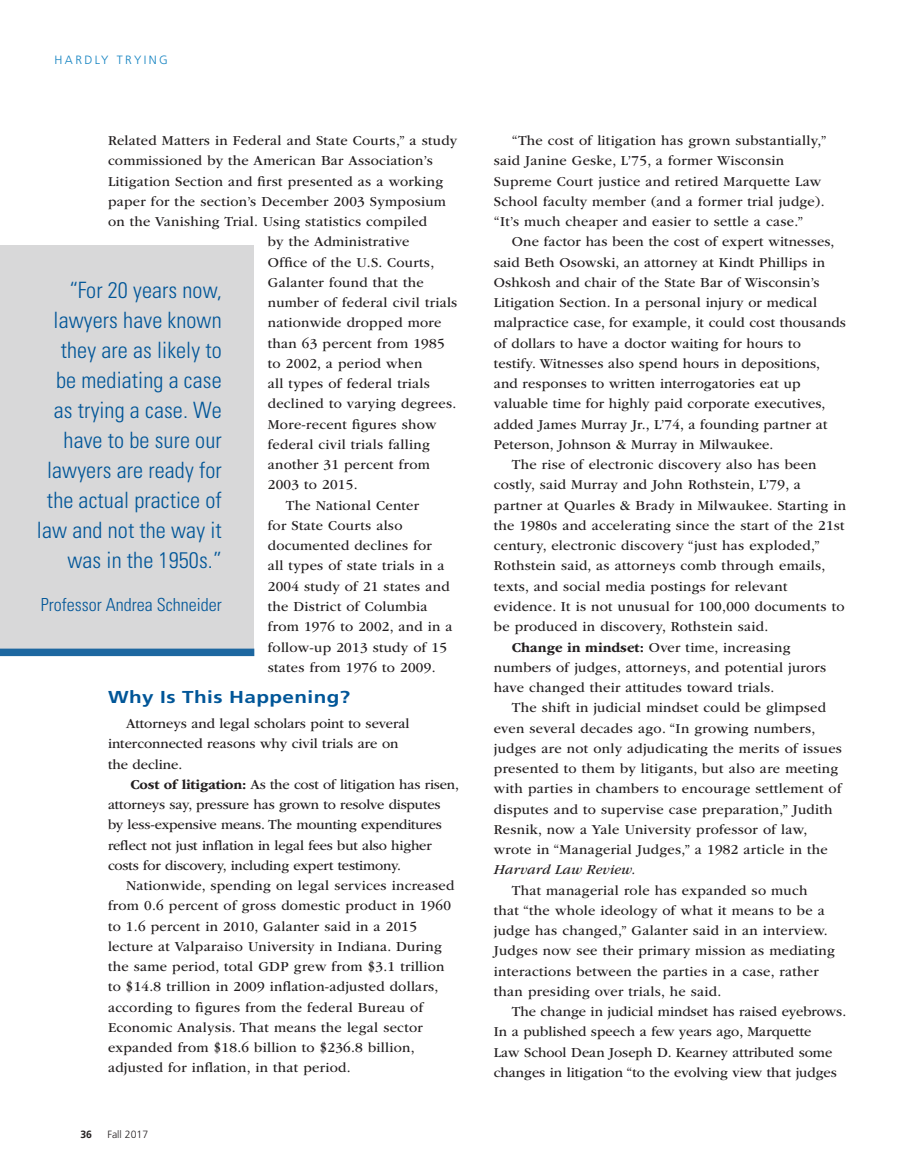
<style>
.page{position:relative;width:918px;height:1175px;background:#fff}
.page>*{position:absolute;margin:0;border:0;box-sizing:border-box;transform-origin:0 0}
.Body_GB{font:300 condensed 22.5px/30px "Univers";letter-spacing:.005em;color:#015698;text-align:right}
.Body_GB-2{font:300 condensed 18px "Univers";color:#015698}
.subhead_f12{font:700 17.25px "Frutiger LT Std";letter-spacing:.02em;color:#015698;scale:1.2 1}
.Body_GB-3{font:14.25px/20.2px "ITC Garamond Std";letter-spacing:.02em;color:#231f20}
.Body_GB-4{font:14.25px/20.2px "ITC Garamond Std";color:#231f20}
.Body_GB-5{font:14.25px/20.2px "ITC Garamond Std";letter-spacing:-.01em;color:#231f20}
.Section_heading_righ{font:300 12px "Frutiger LT Std";letter-spacing:.2em;color:#1282c1}
.Page_number_right{font:300 10.5px "Frutiger LT Std";color:#231f20}
.Page_number_right-2{font:700 10.5px "Frutiger LT Std";color:#231f20}
.s1{font-weight:700}
.s2{font-style:italic}
</style>
<div class="page">
<div style="left:0;top:245px;width:254px;height:411px;background:#d8d8d9"></div>
<div style="left:0;top:648px;width:254px;height:8px;background:#1d67a0"></div>
<p class="Section_heading_righ" style="left:55px;top:53px;width:115px">HARDLY TRYING</p>
<p class="Body_GB-3" style="left:108px;top:131px;width:351px">Related Matters in Federal and State Courts,” a study</p>
<p class="Body_GB-3" style="left:108px;top:151px;width:326px">commissioned by the American Bar Association’s</p>
<p class="Body_GB-3" style="left:108px;top:171px;width:337px">Litigation Section and first presented as a working</p>
<p class="Body_GB-3" style="left:108px;top:191px;width:340px">paper for the section’s December 2003 Symposium</p>
<p class="Body_GB-3" style="left:108px;top:212px;width:321px">on the Vanishing Trial. Using statistics compiled</p>
<p class="Body_GB-3" style="left:268px;top:232px;width:143px">by the Administrative</p>
<p class="Body_GB-3" style="left:268px;top:252px;width:168px">Office of the U.S. Courts,</p>
<p class="Body_GB-3" style="left:268px;top:272px;width:157px">Galanter found that the</p>
<p class="Body_GB-3" style="left:268px;top:293px;width:191px">number of federal civil trials</p>
<p class="Body_GB-3" style="left:268px;top:313px;width:175px">nationwide dropped more</p>
<p class="Body_GB-3" style="left:268px;top:333px;width:178px">than 63 percent from 1985</p>
<p class="Body_GB-3" style="left:268px;top:353px;width:156px">to 2002, a period when</p>
<p class="Body_GB-3" style="left:268px;top:374px;width:163px">all types of federal trials</p>
<p class="Body_GB-3" style="left:268px;top:394px;width:190px">declined to varying degrees.</p>
<p class="Body_GB-3" style="left:268px;top:414px;width:170px">More-recent figures show</p>
<p class="Body_GB-3" style="left:268px;top:434px;width:164px">federal civil trials falling</p>
<p class="Body_GB-3" style="left:268px;top:455px;width:163px">another 31 percent from</p>
<p class="Body_GB-3" style="left:268px;top:475px;width:91px">2003 to 2015.</p>
<p class="Body_GB-3" style="left:268px;top:495px;width:186px;text-indent:18px">The National Center<br>for State Courts also documented declines for<br>all types of state trials in a<br>2004 study of 21 states and the District of Columbia from 1976 to 2002, and in a follow-up 2013 study of 15 states from 1976 to 2009.</p>
<p class="subhead_f12" style="left:108px;top:687px;width:203px">Why Is This Happening?</p>
<p class="Body_GB-4" style="left:108px;top:713px;width:303px;text-indent:18px">Attorneys and legal scholars point to several interconnected reasons why civil trials are on the decline.</p>
<p class="Body_GB-5" style="left:108px;top:774px;width:353px;text-indent:22px"><span class="s1">Cost of litigation:</span> As the cost of litigation has risen, attorneys say, pressure has grown to resolve disputes by less-expensive means. The mounting expenditures reflect not just inflation in legal fees but also higher costs for discovery, including expert testimony.</p>
<p class="Body_GB-3" style="left:108px;top:875px;width:348px;text-indent:18px">Nationwide, spending on legal services increased from 0.6 percent of gross domestic product in 1960 to 1.6 percent in 2010, Galanter said in a 2015 lecture at Valparaiso University in Indiana. During the same period, total GDP grew from $3.1 trillion to $14.8 trillion in 2009 inflation-adjusted dollars, according to figures from the federal Bureau of Economic Analysis. That means the legal sector expanded from $18.6 billion to $236.8 billion, adjusted for inflation, in that period.</p>
<p class="Body_GB" style="left:37px;top:275px;width:186px">“For 20 years now, lawyers have known they are as likely to be mediating a case as trying a case. We have to be sure our lawyers are ready for the actual practice of law and not the way it was in the 1950s.”</p>
<p class="Body_GB-2" style="left:41px;top:594px;width:182px">Professor Andrea Schneider</p>
<p class="Page_number_right-2" style="left:80px;top:1128px;width:13px">36</p>
<p class="Page_number_right" style="left:107px;top:1128px;width:42px">Fall 2017</p>
<p class="Body_GB-3" style="left:494px;top:131px;width:334px;text-indent:18px">“The cost of litigation has grown substantially,” said Janine Geske, L’75, a former Wisconsin Supreme Court justice and retired Marquette Law School faculty member (and a former trial judge). “It’s much cheaper and easier to settle a case.”</p>
<p class="Body_GB-3" style="left:494px;top:232px;width:354px;text-indent:18px">One factor has been the cost of expert witnesses, said Beth Osowski, an attorney at Kindt Phillips in Oshkosh and chair of the State Bar of Wisconsin’s Litigation Section. In a personal injury or medical malpractice case, for example, it could cost thousands of dollars to have a doctor waiting for hours to testify. Witnesses also spend hours in depositions, and responses to written interrogatories eat up valuable time for highly paid corporate executives, added James Murray Jr., L’74, a founding partner at Peterson, Johnson &amp; Murray in Milwaukee.</p>
<p class="Body_GB-3" style="left:494px;top:455px;width:354px;text-indent:18px">The rise of electronic discovery also has been costly, said Murray and John Rothstein, L’79, a partner at Quarles &amp; Brady in Milwaukee. Starting in the 1980s and accelerating since the start of the 21st century, electronic discovery “just has exploded,” Rothstein said, as attorneys comb through emails, texts, and social media postings for relevant evidence. It is not unusual for 100,000 documents to be produced in discovery, Rothstein said.</p>
<p class="Body_GB-3" style="left:494px;top:637px;width:334px;text-indent:18px"><span class="s1">Change in mindset:</span> Over time, increasing numbers of judges, attorneys, and potential jurors have changed their attitudes toward trials.</p>
<p class="Body_GB-3" style="left:494px;top:698px;width:350px;text-indent:18px">The shift in judicial mindset could be glimpsed even several decades ago. “In growing numbers, judges are not only adjudicating the merits of issues presented to them by litigants, but also are meeting with parties in chambers to encourage settlement of disputes and to supervise case preparation,” Judith Resnik, now a Yale University professor of law, wrote in “Managerial Judges,” a 1982 article in the <span class="s2">Harvard Law Review.</span></p>
<p class="Body_GB-3" style="left:494px;top:880px;width:343px;text-indent:18px">That managerial role has expanded so much that “the whole ideology of what it means to be a judge has changed,” Galanter said in an interview.<br>Judges now see their primary mission as mediating interactions between the parties in a case, rather than presiding over trials, he said.</p>
<p class="Body_GB-4" style="left:494px;top:1001px;width:354px;text-indent:18px">The change in judicial mindset has raised eyebrows.<br>In a published speech a few years ago, Marquette<br>Law School Dean Joseph D. Kearney attributed some changes in litigation “to the evolving view that judges</p>
</div>
